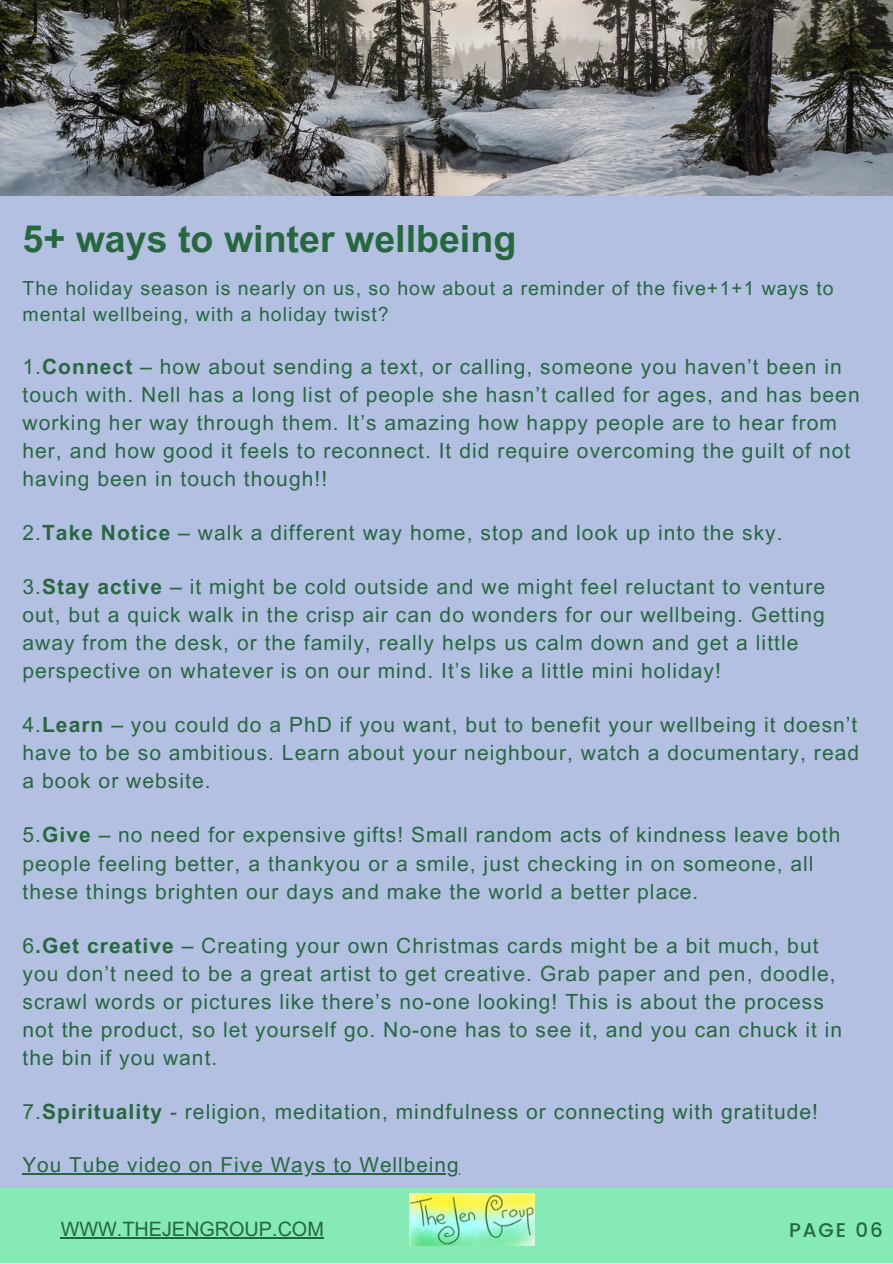
<style>
.page{position:relative;width:893px;height:1264px;background:#fff}
.page>*{position:absolute;margin:0;border:0;box-sizing:border-box;transform-origin:0 0}
.t1{font:700 37.5px "Arial MT Pro";color:#25683e}
.t2{font:21px/28px "Arial MT Pro";letter-spacing:.05em;color:#25683e}
.t3{font:20.7px "Arial MT Pro";letter-spacing:.05em;color:#25683e}
.t4{font:19.8px "Arial MT Pro";color:#25683e}
.t5{font:500 19.8px "Poppins";letter-spacing:.1em;color:#25683e}
.t6{font:19.5px/25.8px "Arial MT Pro";letter-spacing:.05em;color:#25683e}
.s1{font-weight:700}
</style>
<div class="page">
<div style="left:0;top:0;width:892px;height:1262px;background:#b4c0e2"></div>
<img style="left:0;top:0;width:892px;height:196px">
<div style="left:0;top:1187px;width:892px;height:75px;background:#86eab4"></div>
<hr style="left:61px;top:1237px;width:263px;height:1px;background:#25683e">
<img style="left:409px;top:1193px;width:125px;height:52px">
<hr style="left:22px;top:1173px;width:437px;height:1px;background:#25683e">
<p class="t1" style="left:22px;top:224px;width:495px">5+ ways to winter wellbeing</p>
<p class="t6" style="left:22px;top:277px;width:812px">The holiday season is nearly on us, so how about a reminder of the five+1+1 ways to mental wellbeing, with a holiday twist?</p>
<p class="t2" style="left:22px;top:355px;width:838px">1.<span class="s1">Connect</span> – how about sending a text, or calling, someone you haven’t been in touch with. Nell has a long list of people she hasn’t called for ages, and has been working her way through them. It’s amazing how happy people are to hear from her, and how good it feels to reconnect. It did require overcoming the guilt of not having been in touch though!!</p>
<p class="t2" style="left:22px;top:521px;width:761px">2.<span class="s1">Take Notice</span> – walk a different way home, stop and look up into the sky.</p>
<p class="t2" style="left:22px;top:575px;width:804px">3.<span class="s1">Stay active</span> – it might be cold outside and we might feel reluctant to venture out, but a quick walk in the crisp air can do wonders for our wellbeing. Getting away from the desk, or the family, really helps us calm down and get a little perspective on whatever is on our mind. It’s like a little mini holiday!</p>
<p class="t2" style="left:22px;top:713px;width:838px;text-align:justify">4.<span class="s1">Learn</span> – you could do a PhD if you want, but to benefit your wellbeing it doesn’t have to be so ambitious. Learn about your neighbour, watch a documentary, read a book or website.</p>
<p class="t2" style="left:22px;top:823px;width:819px">5.<span class="s1">Give</span> – no need for expensive gifts! Small random acts of kindness leave both people feeling better, a thankyou or a smile, just checking in on someone, all these things brighten our days and make the world a better place.</p>
<p class="t2" style="left:22px;top:933px;width:821px">6<span class="s1">.Get creative</span> – Creating your own Christmas cards might be a bit much, but you don’t need to be a great artist to get creative. Grab paper and pen, doodle, scrawl words or pictures like there’s no-one looking! This is about the process not the product, so let yourself go. No-one has to see it, and you can chuck it in the bin if you want.</p>
<p class="t2" style="left:22px;top:1100px;width:797px">7.<span class="s1">Spirituality</span> - religion, meditation, mindfulness or connecting with gratitude!</p>
<p class="t3" style="left:22px;top:1156px;width:437px">You Tube video on Five Ways to Wellbeing</p>
<p class="t4" style="left:61px;top:1221px;width:265px">WWW.THEJENGROUP.COM</p>
<p class="t5" style="left:789px;top:1216px;width:95px">PAGE 06</p>
</div>
